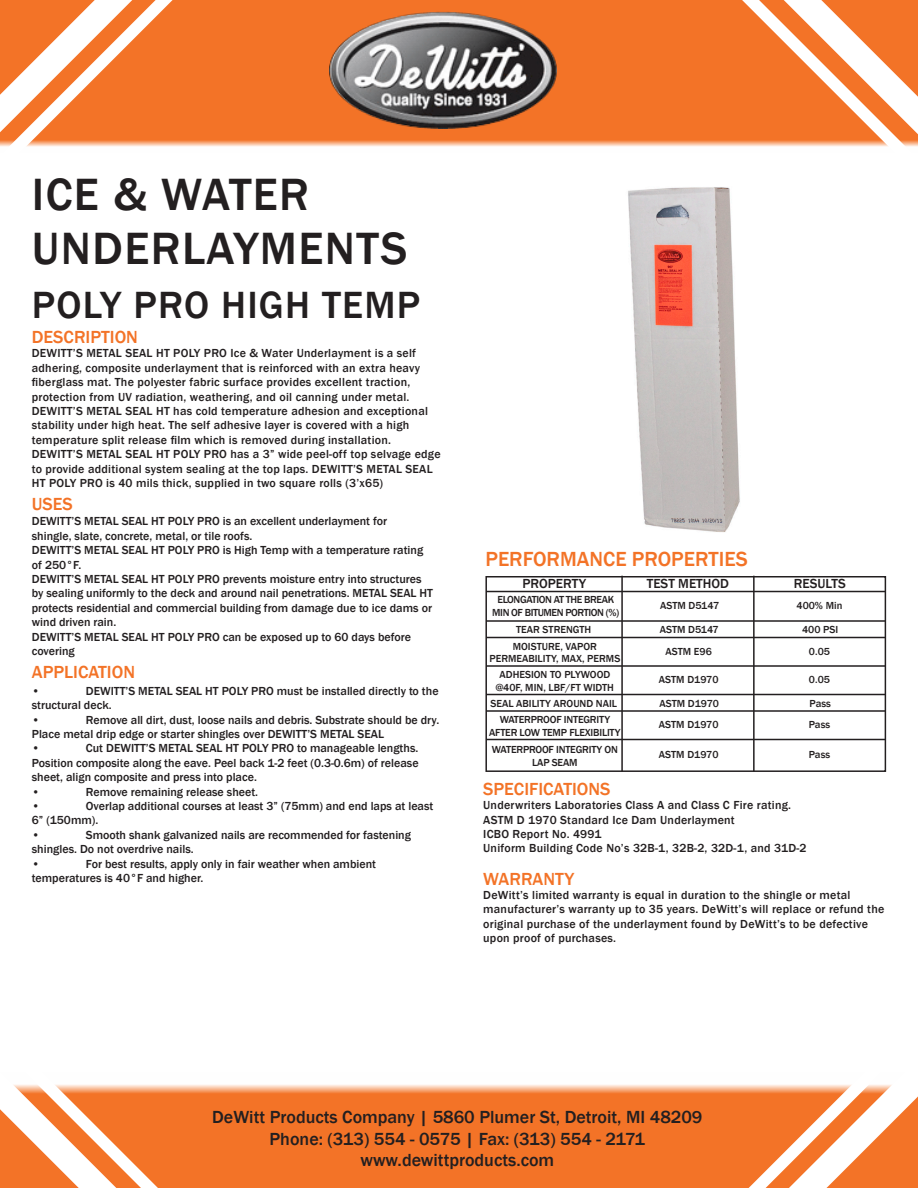
<style>
.page{position:relative;width:918px;height:1188px;background:#fff}
.page>*{position:absolute;margin:0;border:0;box-sizing:border-box;transform-origin:0 0}
.t1{font:500 46.5px/54px "Franklin Gothic";letter-spacing:.03em;color:#231f20}
.t2{font:500 39px "Franklin Gothic";letter-spacing:.03em;color:#231f20}
.t3{font:500 21px "Franklin Gothic";color:#f37327}
.t4{font:500 18px/21.6px "Franklin Gothic";color:#231f20;text-align:center}
.t5{font:500 18px "Franklin Gothic";color:#f37327}
.t6{font:500 13.5px "Franklin Gothic";color:#231f20}
.t7{font:500 12px/14.4px "Franklin Gothic";color:#231f20}
.t8{font:500 12px/14.4px "Franklin Gothic";letter-spacing:.02em;color:#231f20}
.t9{font:500 10.5px/12.6px "Franklin Gothic";color:#231f20;text-align:center}
.t10{font:500 10.5px/12.6px "Franklin Gothic";letter-spacing:-.02em;color:#231f20;text-align:center}
.t11{font:500 10.5px/12.6px "Franklin Gothic";letter-spacing:-.04em;color:#231f20;text-align:center}
</style>
<div class="page">
<svg style="left:217px;top:1085px;width:474px;height:103px;background:#f3782f"></svg>
<div style="left:0;top:0;width:918px;height:153px;background:#f37327"></div>
<svg style="left:0;top:0;width:256px;height:153px"></svg>
<svg style="left:658px;top:0;width:260px;height:153px"></svg>
<svg style="left:691px;top:1085px;width:227px;height:103px"></svg>
<svg style="left:0;top:1085px;width:217px;height:103px"></svg>
<img style="left:330px;top:12px;width:226px;height:117px">
<img style="left:628px;top:187px;width:112px;height:345px">
<div style="left:485px;top:576px;width:401px;height:196px;border:2px solid #231f20"></div>
<hr style="left:486px;top:591px;width:399px;height:1px;background:#231f20">
<hr style="left:621px;top:576px;width:2px;height:196px;background:#231f20">
<hr style="left:753px;top:576px;width:2px;height:196px;background:#231f20">
<hr style="left:486px;top:620px;width:399px;height:2px;background:#231f20">
<hr style="left:486px;top:637px;width:399px;height:1px;background:#231f20">
<hr style="left:486px;top:665px;width:399px;height:2px;background:#231f20">
<hr style="left:486px;top:694px;width:399px;height:1px;background:#231f20">
<hr style="left:486px;top:710px;width:399px;height:2px;background:#231f20">
<hr style="left:486px;top:739px;width:399px;height:1px;background:#231f20">
<p class="t1" style="left:32px;top:168px;width:377px">ICE &amp; WATER<br>UNDERLAYMENTS</p>
<p class="t2" style="left:32px;top:281px;width:390px">POLY PRO HIGH TEMP</p>
<p class="t5" style="left:32px;top:326px;width:108px">DESCRIPTION</p>
<p class="t8" style="left:32px;top:346px;width:410px">DEWITT’S METAL SEAL HT POLY PRO Ice &amp; Water Underlayment is a self adhering, composite underlayment that is reinforced with an extra heavy fiberglass mat. The polyester fabric surface provides excellent traction, protection from UV radiation, weathering, and oil canning under metal.<br>DEWITT’S METAL SEAL HT has cold temperature adhesion and exceptional stability under high heat. The self adhesive layer is covered with a high temperature split release film which is removed during installation.<br>DEWITT’S METAL SEAL HT POLY PRO has a 3” wide peel-off top selvage edge to provide additional system sealing at the top laps. DEWITT’S METAL SEAL HT POLY PRO is 40 mils thick, supplied in two square rolls (3’x65)</p>
<p class="t7" style="left:32px;top:514px;width:403px">DEWITT’S METAL SEAL HT POLY PRO is an excellent underlayment for<br>shingle, slate, concrete, metal, or tile roofs.<br>DEWITT’S METAL SEAL HT POLY PRO is High Temp with a temperature rating of 250°F.<br>DEWITT’S METAL SEAL HT POLY PRO prevents moisture entry into structures by sealing uniformly to the deck and around nail penetrations. METAL SEAL HT protects residential and commercial building from damage due to ice dams or wind driven rain.<br>DEWITT’S METAL SEAL HT POLY PRO can be exposed up to 60 days before covering</p>
<p class="t5" style="left:32px;top:661px;width:105px">APPLICATION</p>
<p class="t7" style="left:32px;top:684px;width:10px">•</p>
<p class="t5" style="left:32px;top:493px;width:42px">USES</p>
<p class="t7" style="left:32px;top:684px;width:408px;text-indent:54px">DEWITT’S METAL SEAL HT POLY PRO must be installed directly to the structural deck.<br>•</p>
<p class="t7" style="left:32px;top:713px;width:409px;text-indent:54px">Remove all dirt, dust, loose nails and debris. Substrate should be dry.<br>Place metal drip edge or starter shingles over DEWITT’S METAL SEAL<br>•</p>
<p class="t7" style="left:32px;top:741px;width:388px;text-indent:54px">Cut DEWITT’S METAL SEAL HT POLY PRO to manageable lengths.<br>Position composite along the eave. Peel back 1-2 feet (0.3-0.6m) of release sheet, align composite and press into place.<br>•</p>
<p class="t7" style="left:86px;top:785px;width:174px">Remove remaining release sheet.</p>
<p class="t7" style="left:32px;top:799px;width:403px;text-indent:54px">Overlap additional courses at least 3” (75mm) and end laps at least<br>6” (150mm).<br>•</p>
<p class="t7" style="left:32px;top:799px;width:10px">•</p>
<p class="t7" style="left:32px;top:828px;width:381px;text-indent:54px">Smooth shank galvanized nails are recommended for fastening shingles. Do not overdrive nails.<br>•</p>
<p class="t7" style="left:32px;top:857px;width:346px;text-indent:54px">For best results, apply only in fair weather when ambient temperatures is 40°F and higher.</p>
<p class="t3" style="left:485px;top:546px;width:264px">PERFORMANCE PROPERTIES</p>
<p class="t6" style="left:523px;top:575px;width:65px">PROPERTY</p>
<p class="t6" style="left:647px;top:575px;width:84px">TEST METHOD</p>
<p class="t6" style="left:794px;top:575px;width:53px">RESULTS</p>
<p class="t11" style="left:492px;top:593px;width:129px">ELONGATION AT THE BREAK<br>MIN OF BITUMEN PORTION (%)</p>
<p class="t9" style="left:660px;top:599px;width:61px">ASTM D5147</p>
<p class="t9" style="left:797px;top:599px;width:47px">400% Min</p>
<p class="t9" style="left:516px;top:623px;width:77px">TEAR STRENGTH</p>
<p class="t9" style="left:660px;top:623px;width:61px">ASTM D5147</p>
<p class="t9" style="left:802px;top:623px;width:38px">400 PSI</p>
<p class="t9" style="left:489px;top:640px;width:132px">MOISTURE, VAPOR<br>PERMEABILITY, MAX, PERMS</p>
<p class="t9" style="left:666px;top:645px;width:48px">ASTM E96</p>
<p class="t9" style="left:809px;top:645px;width:22px">0.05</p>
<p class="t9" style="left:496px;top:668px;width:120px">ADHESION TO PLYWOOD @40F, MIN, LBF/FT WIDTH</p>
<p class="t9" style="left:659px;top:673px;width:61px">ASTM D1970</p>
<p class="t9" style="left:809px;top:673px;width:22px">0.05</p>
<p class="t9" style="left:490px;top:697px;width:128px">SEAL ABILITY AROUND NAIL</p>
<p class="t9" style="left:659px;top:697px;width:61px">ASTM D1970</p>
<p class="t9" style="left:810px;top:697px;width:23px">Pass</p>
<p class="t10" style="left:489px;top:713px;width:133px">WATERPROOF INTEGRITY<br>AFTER LOW TEMP FLEXIBILITY</p>
<p class="t9" style="left:659px;top:718px;width:61px">ASTM D1970</p>
<p class="t9" style="left:809px;top:718px;width:23px">Pass</p>
<p class="t10" style="left:492px;top:743px;width:128px">WATERPROOF INTEGRITY ON<br>LAP SEAM</p>
<p class="t9" style="left:659px;top:748px;width:61px">ASTM D1970</p>
<p class="t9" style="left:809px;top:748px;width:23px">Pass</p>
<p class="t5" style="left:483px;top:778px;width:129px">SPECIFICATIONS</p>
<p class="t8" style="left:483px;top:798px;width:325px">Underwriters Laboratories Class A and Class C Fire rating.<br>ASTM D 1970 Standard Ice Dam Underlayment<br>ICBO Report No. 4991<br>Uniform Building Code No’s 32B-1, 32B-2, 32D-1, and 31D-2</p>
<p class="t5" style="left:483px;top:867px;width:93px">WARRANTY</p>
<p class="t8" style="left:483px;top:888px;width:403px">DeWitt’s limited warranty is equal in duration to the shingle or metal manufacturer’s warranty up to 35 years. DeWitt’s will replace or refund the original purchase of the underlayment found by DeWitt’s to be defective upon proof of purchases.</p>
<p class="t4" style="left:212px;top:1107px;width:492px">DeWitt Products Company | 5860 Plumer St, Detroit, MI 48209<br>Phone: (313) 554 - 0575 | Fax: (313) 554 - 2171 www.dewittproducts.com</p>
</div>
